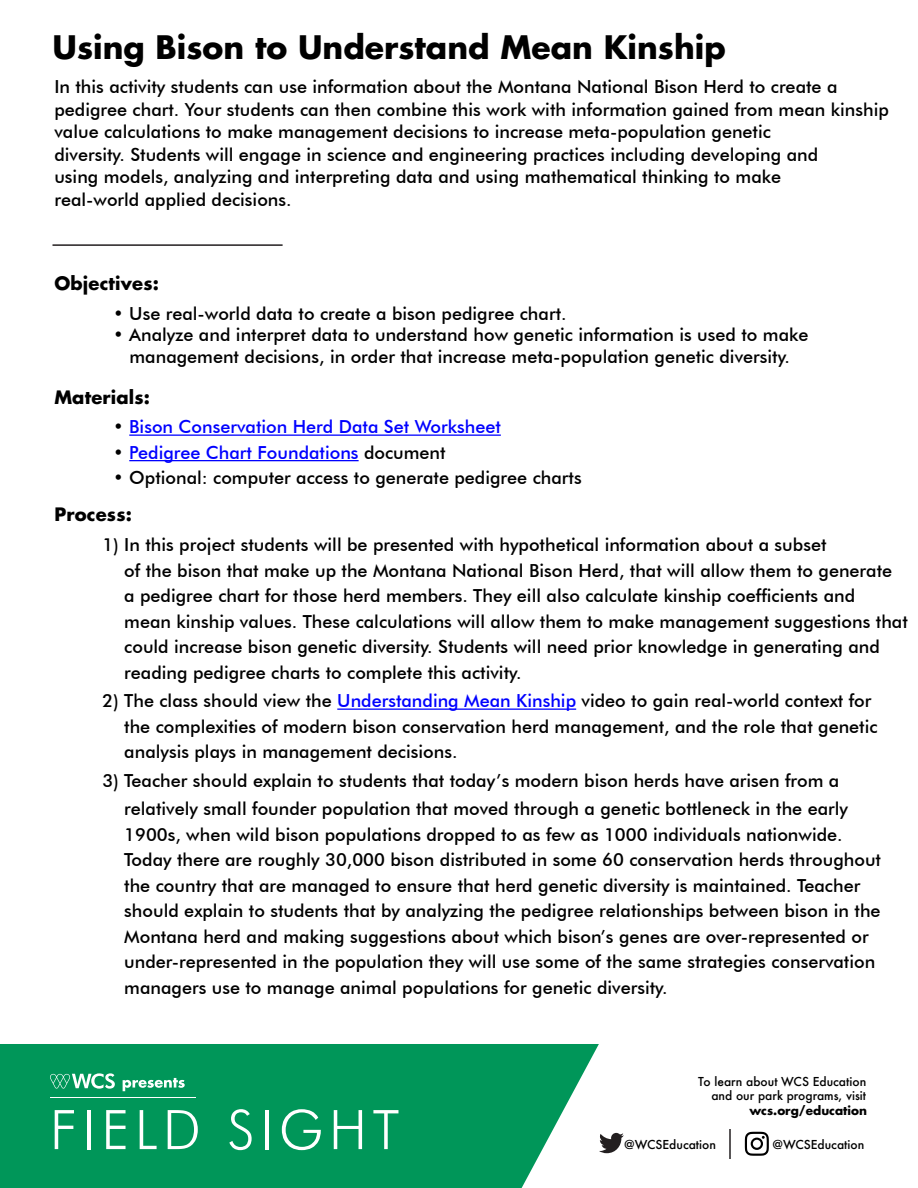
<style>
.page{position:relative;width:918px;height:1188px;background:#fff}
.page>*{position:absolute;margin:0;border:0;box-sizing:border-box;transform-origin:0 0}
.t1{font:700 31.5px "Futura";color:#000}
.t2{font:500 18px/25.5px "Futura BT";color:#000}
.t3{font:500 18px "Futura BT";color:#00f}
.t4{font:700 18px "Futura";letter-spacing:.01em;color:#000}
.t5{font:500 12px/14.4px "Futura";color:#000;text-align:right}
.t6{font:700 12px "Futura";color:#000}
.s1{color:#000}
.s2{color:#00f}
</style>
<div class="page">
<hr style="left:52px;top:244px;width:231px;height:2px;background:#231f20">
<svg style="left:0;top:1044px;width:599px;height:144px;background:#129d65"></svg>
<svg style="left:599px;top:1133px;width:25px;height:20px"></svg>
<svg style="left:745px;top:1132px;width:24px;height:24px"></svg>
<hr style="left:729px;top:1129px;width:2px;height:30px;background:#231f20">
<svg style="left:55px;top:1110px;width:19px;height:39px"></svg>
<hr style="left:87px;top:1110px;width:4px;height:39px;background:#fff">
<svg style="left:106px;top:1110px;width:20px;height:39px"></svg>
<svg style="left:140px;top:1110px;width:17px;height:39px"></svg>
<svg style="left:168px;top:1110px;width:30px;height:39px"></svg>
<svg style="left:229px;top:1109px;width:23px;height:41px"></svg>
<hr style="left:265px;top:1110px;width:4px;height:39px;background:#fff">
<svg style="left:282px;top:1109px;width:39px;height:41px"></svg>
<svg style="left:334px;top:1110px;width:28px;height:39px"></svg>
<svg style="left:373px;top:1110px;width:25px;height:39px"></svg>
<svg style="left:123px;top:1078px;width:62px;height:13px"></svg>
<hr style="left:50px;top:1097px;width:145px;height:1px;background:#fff">
<svg style="left:50px;top:1073px;width:65px;height:16px"></svg>
<hr style="left:129px;top:435px;width:372px;height:1px;background:#00f">
<hr style="left:129px;top:460px;width:230px;height:1px;background:#00f">
<hr style="left:337px;top:709px;width:239px;height:1px;background:#00f">
<h1 class="t1" style="left:52px;top:26px;width:675px">Using Bison to Understand Mean Kinship</h1>
<p class="t2" style="left:54px;top:76px;width:836px;line-height:22.5px">In this activity students can use information about the Montana National Bison Herd to create a pedigree chart. Your students can then combine this work with information gained from mean kinship value calculations to make management decisions to increase meta-population genetic<br>diversity. Students will engage in science and engineering practices including developing and<br>using models, analyzing and interpreting data and using mathematical thinking to make<br>real-world applied decisions.</p>
<p class="t4" style="left:54px;top:272px;width:106px">Objectives:</p>
<p class="t2" style="left:113px;top:300px;width:455px">• Use real-world data to create a bison pedigree chart.</p>
<p class="t2" style="left:113px;top:324px;width:697px;line-height:21.6px;text-align:center">• Analyze and interpret data to understand how genetic information is used to make management decisions, in order that increase meta-population genetic diversity.</p>
<p class="t4" style="left:54px;top:385px;width:97px">Materials:</p>
<p class="t3" style="left:113px;top:416px;width:389px"><span class="s1">•</span> Bison Conservation Herd Data Set Worksheet</p>
<p class="t3" style="left:113px;top:441px;width:334px"><span class="s1">•</span> Pedigree Chart Foundations <span class="s1">document</span></p>
<p class="t2" style="left:113px;top:465px;width:470px">• Optional: computer access to generate pedigree charts</p>
<p class="t4" style="left:54px;top:502px;width:79px">Process:</p>
<p class="t2" style="left:124px;top:532px;width:785px;text-indent:-22px">1) In this project students will be presented with hypothetical information about a subset<br>of the bison that make up the Montana National Bison Herd, that will allow them to generate<br>a pedigree chart for those herd members. They eill also calculate kinship coefficients and<br>mean kinship values. These calculations will allow them to make management suggestions that could increase bison genetic diversity. Students will need prior knowledge in generating and reading pedigree charts to complete this activity.</p>
<p class="t2" style="left:124px;top:688px;width:755px;text-indent:-22px">2) The class should view the <span class="s2">Understanding Mean Kinship</span> video to gain real-world context for the complexities of modern bison conservation herd management, and the role that genetic analysis plays in management decisions.</p>
<p class="t2" style="left:124px;top:766px;width:725px;line-height:28.5px;text-indent:-22px">3) Teacher should explain to students that today’s modern bison herds have arisen from a relatively small founder population that moved through a genetic bottleneck in the early</p>
<p class="t2" style="left:124px;top:821px;width:758px">1900s, when wild bison populations dropped to as few as 1000 individuals nationwide.<br>Today there are roughly 30,000 bison distributed in some 60 conservation herds throughout the country that are managed to ensure that herd genetic diversity is maintained. Teacher should explain to students that by analyzing the pedigree relationships between bison in the Montana herd and making suggestions about which bison’s genes are over-represented or under-represented in the population they will use some of the same strategies conservation managers use to manage animal populations for genetic diversity.</p>
<p class="t5" style="left:698px;top:1074px;width:169px">To learn about WCS Education and our park programs, visit</p>
<p class="t5" style="left:624px;top:1137px;width:93px">@WCSEducation</p>
<p class="t5" style="left:772px;top:1137px;width:93px">@WCSEducation</p>
<p class="t6" style="left:749px;top:1102px;width:119px">wcs.org/education</p>
</div>
